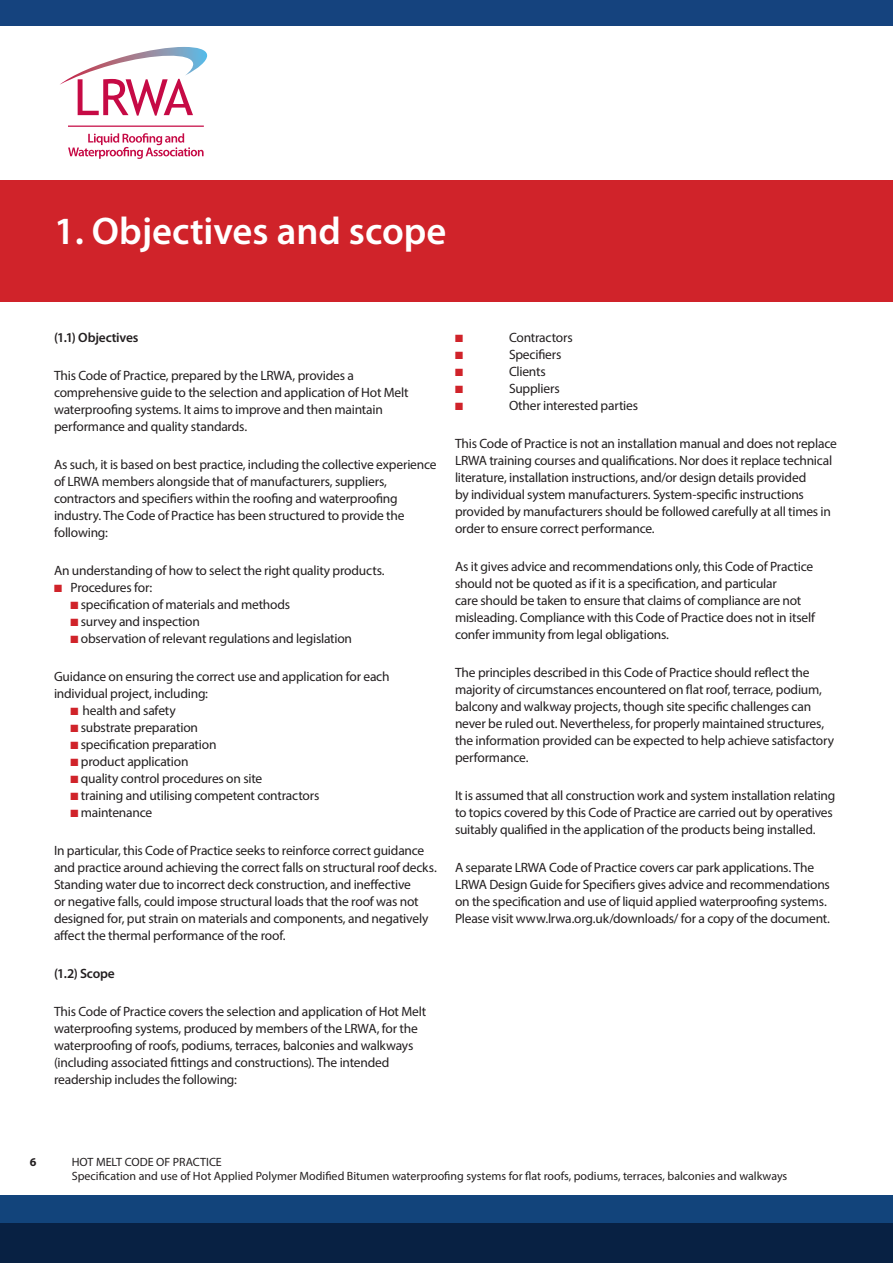
<style>
.page{position:relative;width:893px;height:1263px;background:#fff}
.page>*{position:absolute;margin:0;border:0;box-sizing:border-box;transform-origin:0 0}
.t1{font:600 38.7px "Myriad Pro";color:#fff}
.t2{font:13.5px/17px "Myriad Pro";letter-spacing:-.015em;color:#231f20}
.t3{font:600 13.5px "Myriad Pro";letter-spacing:-.015em;color:#231f20}
.t4{font:12px "Myriad Pro";color:#231f20}
.t5{font:700 12px "Myriad Pro";color:#231f20}
.t6{font:10.5px "Zapf Dingbats ITC";color:#d0232a}
.s1{color:#d0232a}
</style>
<div class="page">
<div style="left:0;top:181px;width:893px;height:121px;background:#d0232a"></div>
<div style="left:0;top:0;width:893px;height:26px;background:#15437e"></div>
<svg style="left:60px;top:47px;width:147px;height:69px"></svg>
<hr style="left:68px;top:126px;width:136px;height:1px;background:#c60a45">
<svg style="left:68px;top:133px;width:136px;height:26px"></svg>
<div style="left:0;top:1195px;width:893px;height:40px;background:#12447b"></div>
<div style="left:0;top:1223px;width:893px;height:40px;background:#082143"></div>
<p class="t1" style="left:54px;top:206px;width:394px">1. Objectives and scope</p>
<p class="t3" style="left:54px;top:329px;width:86px">(1.1) Objectives</p>
<p class="t2" style="left:54px;top:367px;width:356px">This Code of Practice, prepared by the LRWA, provides a comprehensive guide to the selection and application of Hot Melt waterproofing systems. It aims to improve and then maintain performance and quality standards.</p>
<p class="t2" style="left:54px;top:456px;width:384px">As such, it is based on best practice, including the collective experience of LRWA members alongside that of manufacturers, suppliers, contractors and specifiers within the roofing and waterproofing industry. The Code of Practice has been structured to provide the following:</p>
<p class="t2" style="left:54px;top:562px;width:332px">An understanding of how to select the right quality products.</p>
<p class="t2" style="left:54px;top:579px;width:100px"><span class="s1">■</span> Procedures for:</p>
<p class="t2" style="left:70px;top:596px;width:221px"><span class="s1">■</span> specification of materials and methods</p>
<p class="t2" style="left:70px;top:613px;width:131px"><span class="s1">■</span> survey and inspection</p>
<p class="t2" style="left:70px;top:630px;width:283px"><span class="s1">■</span> observation of relevant regulations and legislation</p>
<p class="t2" style="left:54px;top:668px;width:337px">Guidance on ensuring the correct use and application for each individual project, including:</p>
<p class="t2" style="left:70px;top:702px;width:107px"><span class="s1">■</span> health and safety</p>
<p class="t2" style="left:70px;top:719px;width:129px"><span class="s1">■</span> substrate preparation</p>
<p class="t2" style="left:70px;top:736px;width:148px"><span class="s1">■</span> specification preparation</p>
<p class="t2" style="left:70px;top:753px;width:119px"><span class="s1">■</span> product application</p>
<p class="t2" style="left:70px;top:770px;width:193px"><span class="s1">■</span> quality control procedures on site</p>
<p class="t2" style="left:70px;top:787px;width:250px"><span class="s1">■</span> training and utilising competent contractors</p>
<p class="t2" style="left:70px;top:803px;width:83px"><span class="s1">■</span> maintenance</p>
<p class="t2" style="left:54px;top:842px;width:384px">In particular, this Code of Practice seeks to reinforce correct guidance and practice around achieving the correct falls on structural roof decks.<br>Standing water due to incorrect deck construction, and ineffective<br>or negative falls, could impose structural loads that the roof was not designed for, put strain on materials and components, and negatively affect the thermal performance of the roof.</p>
<p class="t3" style="left:54px;top:965px;width:62px">(1.2) Scope</p>
<p class="t2" style="left:54px;top:1003px;width:374px">This Code of Practice covers the selection and application of Hot Melt waterproofing systems, produced by members of the LRWA, for the waterproofing of roofs, podiums, terraces, balconies and walkways (including associated fittings and constructions). The intended readership includes the following:</p>
<p class="t6" style="left:455px;top:333px;width:9px">■</p>
<p class="t2" style="left:509px;top:329px;width:65px">Contractors</p>
<p class="t6" style="left:455px;top:350px;width:9px">■</p>
<p class="t2" style="left:509px;top:346px;width:54px">Specifiers</p>
<p class="t6" style="left:455px;top:367px;width:9px">■</p>
<p class="t2" style="left:509px;top:362px;width:38px">Clients</p>
<p class="t6" style="left:455px;top:384px;width:9px">■</p>
<p class="t2" style="left:509px;top:379px;width:52px">Suppliers</p>
<p class="t6" style="left:455px;top:401px;width:9px">■</p>
<p class="t2" style="left:509px;top:396px;width:131px">Other interested parties</p>
<p class="t2" style="left:455px;top:435px;width:383px">This Code of Practice is not an installation manual and does not replace LRWA training courses and qualifications. Nor does it replace technical literature, installation instructions, and/or design details provided<br>by individual system manufacturers. System-specific instructions provided by manufacturers should be followed carefully at all times in order to ensure correct performance.</p>
<p class="t2" style="left:455px;top:558px;width:362px">As it gives advice and recommendations only, this Code of Practice should not be quoted as if it is a specification, and particular<br>care should be taken to ensure that claims of compliance are not misleading. Compliance with this Code of Practice does not in itself confer immunity from legal obligations.</p>
<p class="t2" style="left:455px;top:664px;width:381px">The principles described in this Code of Practice should reflect the majority of circumstances encountered on flat roof, terrace, podium, balcony and walkway projects, though site specific challenges can never be ruled out. Nevertheless, for properly maintained structures, the information provided can be expected to help achieve satisfactory performance.</p>
<p class="t2" style="left:455px;top:787px;width:382px">It is assumed that all construction work and system installation relating to topics covered by this Code of Practice are carried out by operatives suitably qualified in the application of the products being installed.</p>
<p class="t2" style="left:455px;top:859px;width:377px">A separate LRWA Code of Practice covers car park applications. The LRWA Design Guide for Specifiers gives advice and recommendations on the specification and use of liquid applied waterproofing systems.<br>Please visit www.lrwa.org.uk/downloads/ for a copy of the document.</p>
<p class="t5" style="left:30px;top:1154px;width:8px">6</p>
<p class="t4" style="left:72px;top:1154px;width:152px">HOT MELT CODE OF PRACTICE</p>
<p class="t4" style="left:72px;top:1169px;width:717px">Specification and use of Hot Applied Polymer Modified Bitumen waterproofing systems for flat roofs, podiums, terraces, balconies and walkways</p>
</div>
